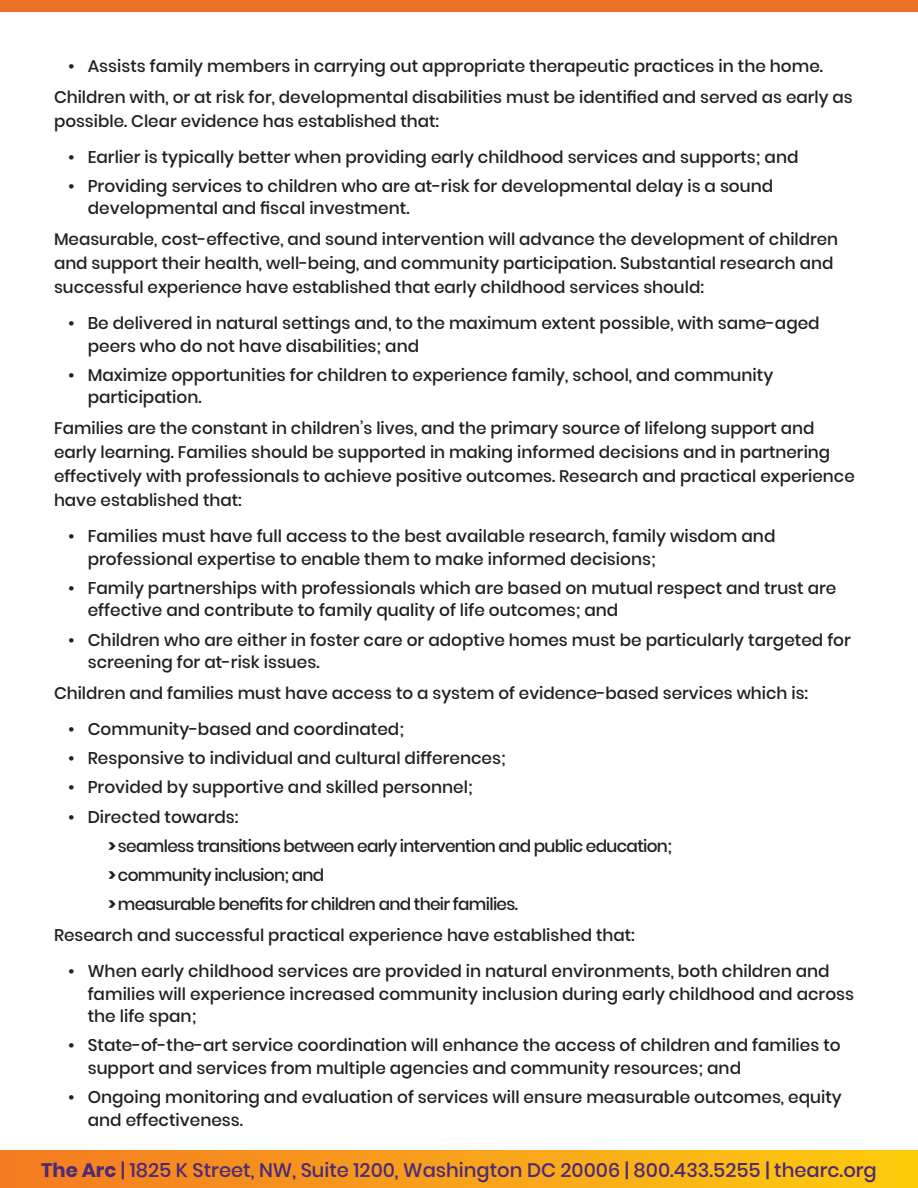
<style>
.page{position:relative;width:918px;height:1188px;background:#fff}
.page>*{position:absolute;margin:0;border:0;box-sizing:border-box;transform-origin:0 0}
.t1{font:500 19.5px "Poppins";color:#4e2977}
.bullets{font:500 16.95px/22.5px "Poppins";color:#231f20}
.sub_bullets1{font:500 16.95px "Poppins";letter-spacing:-.04em;color:#231f20}
.body{font:500 16.8px/24px "Poppins";color:#231f20}
.s1{font-weight:700}
</style>
<div class="page">
<div style="left:0;top:0;width:918px;height:12px;background:#eb7125"></div>
<div style="left:0;top:1151px;width:918px;height:37px;background:linear-gradient(to right,#f47924,#fccb0f)"></div>
<p class="bullets" style="left:68px;top:55px;width:756px">• Assists family members in carrying out appropriate therapeutic practices in the home.</p>
<p class="body" style="left:54px;top:85px;width:800px">Children with, or at risk for, developmental disabilities must be identified and served as early as possible. Clear evidence has established that:</p>
<p class="bullets" style="left:68px;top:145px;width:732px">• Earlier is typically better when providing early childhood services and supports; and</p>
<p class="bullets" style="left:88px;top:175px;width:687px;text-indent:-20px">• Providing services to children who are at-risk for developmental delay is a sound developmental and fiscal investment.</p>
<p class="body" style="left:54px;top:227px;width:786px">Measurable, cost-effective, and sound intervention will advance the development of children and support their health, well-being, and community participation. Substantial research and successful experience have established that early childhood services should:</p>
<p class="bullets" style="left:88px;top:312px;width:734px;text-indent:-20px">• Be delivered in natural settings and, to the maximum extent possible, with same-aged peers who do not have disabilities; and</p>
<p class="bullets" style="left:88px;top:364px;width:687px;text-indent:-20px">• Maximize opportunities for children to experience family, school, and community participation.</p>
<p class="body" style="left:54px;top:416px;width:802px">Families are the constant in children’s lives, and the primary source of lifelong support and early learning. Families should be supported in making informed decisions and in partnering effectively with professionals to achieve positive outcomes. Research and practical experience have established that:</p>
<p class="bullets" style="left:88px;top:525px;width:689px;text-indent:-20px">• Families must have full access to the best available research, family wisdom and professional expertise to enable them to make informed decisions;</p>
<p class="bullets" style="left:88px;top:577px;width:750px;text-indent:-20px">• Family partnerships with professionals which are based on mutual respect and trust are effective and contribute to family quality of life outcomes; and</p>
<p class="bullets" style="left:88px;top:628px;width:765px;text-indent:-20px">• Children who are either in foster care or adoptive homes must be particularly targeted for screening for at-risk issues.</p>
<p class="body" style="left:54px;top:681px;width:756px">Children and families must have access to a system of evidence-based services which is:</p>
<p class="bullets" style="left:68px;top:718px;width:337px">• Community-based and coordinated;</p>
<p class="bullets" style="left:68px;top:747px;width:439px">• Responsive to individual and cultural differences;</p>
<p class="bullets" style="left:68px;top:776px;width:406px">• Provided by supportive and skilled personnel;</p>
<p class="bullets" style="left:68px;top:805px;width:172px">• Directed towards:</p>
<p class="sub_bullets1" style="left:108px;top:836px;width:566px"><span class="s1">&gt;</span> seamless transitions between early intervention and public education;</p>
<p class="sub_bullets1" style="left:108px;top:865px;width:218px"><span class="s1">&gt;</span> community inclusion; and</p>
<p class="sub_bullets1" style="left:108px;top:895px;width:411px"><span class="s1">&gt;</span> measurable benefits for children and their families.</p>
<p class="body" style="left:54px;top:923px;width:582px">Research and successful practical experience have established that:</p>
<p class="bullets" style="left:88px;top:960px;width:768px;text-indent:-20px">• When early childhood services are provided in natural environments, both children and families will experience increased community inclusion during early childhood and across the life span;</p>
<p class="bullets" style="left:88px;top:1034px;width:755px;text-indent:-20px">• State-of-the-art service coordination will enhance the access of children and families to support and services from multiple agencies and community resources; and</p>
<p class="bullets" style="left:88px;top:1086px;width:756px;text-indent:-20px">• Ongoing monitoring and evaluation of services will ensure measurable outcomes, equity and effectiveness.</p>
<p class="t1" style="left:41px;top:1159px;width:837px"><span class="s1">The Arc</span> | 1825 K Street, NW, Suite 1200, Washington DC 20006 | 800.433.5255 | thearc.org</p>
</div>
